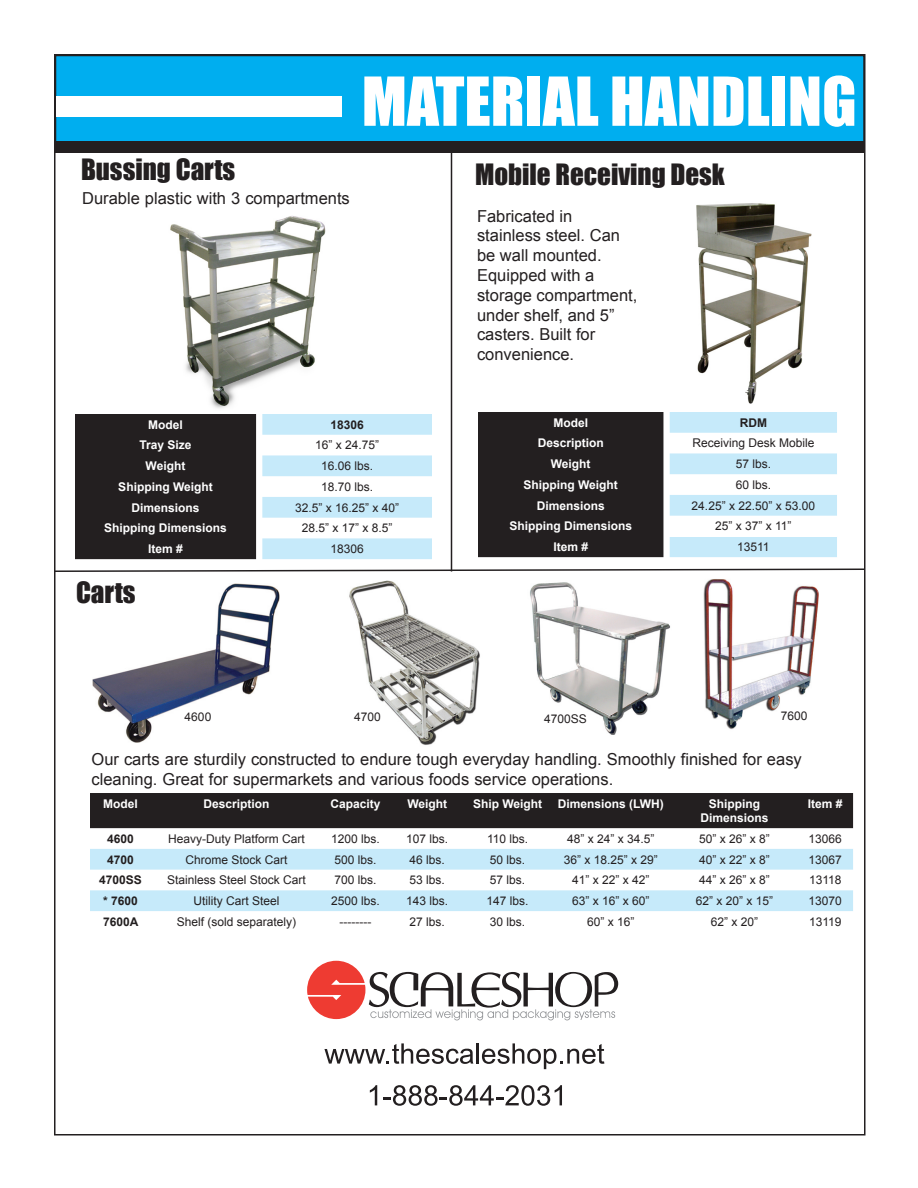
<style>
.page{position:relative;width:918px;height:1188px;background:#fff}
.page>*{position:absolute;margin:0;border:0;box-sizing:border-box;transform-origin:0 0}
.t1{font:62.4px "Impact";color:#fff}
.t2{font:27px "Impact";color:#231f20}
.t3{font:16.5px/19.8px "Arial";color:#231f20}
.t4{font:12px "Arial";color:#231f20}
.t5{font:700 12px/14.4px "Arial";color:#fff;text-align:center}
.t6{font:700 12px "Arial";color:#231f20}
</style>
<div class="page">
<div style="left:56px;top:56px;width:808px;height:86px;background:#00aeef"></div>
<div style="left:55px;top:55px;width:810px;height:87px;border:2px solid #231f20"></div>
<div style="left:54px;top:142px;width:811px;height:10px;background:#231f20"></div>
<div style="left:57px;top:96px;width:285px;height:21px;background:#fff"></div>
<img style="left:93px;top:583px;width:187px;height:159px">
<img style="left:349px;top:580px;width:131px;height:165px">
<img style="left:530px;top:582px;width:140px;height:153px">
<img style="left:703px;top:579px;width:116px;height:151px">
<div style="left:90px;top:793px;width:763px;height:35px;background:#231f20"></div>
<svg style="left:90px;top:849px;width:763px;height:62px;fill:#c6eafa"></svg>
<svg style="left:54px;top:568px;width:812px;height:5px"></svg>
<img style="left:170px;top:216px;width:156px;height:193px">
<div style="left:75px;top:414px;width:181px;height:145px;background:#231f20"></div>
<svg style="left:262px;top:414px;width:170px;height:145px"></svg>
<hr style="left:451px;top:152px;width:1px;height:420px;background:#231f20">
<div style="left:478px;top:412px;width:185px;height:145px;background:#231f20"></div>
<svg style="left:670px;top:412px;width:167px;height:145px"></svg>
<div style="left:670px;top:516px;width:167px;height:20px;background:#fff"></div>
<img style="left:696px;top:203px;width:116px;height:201px">
<svg style="left:307px;top:961px;width:311px;height:59px"></svg>
<svg style="left:370px;top:1085px;width:7px;height:20px"></svg>
<svg style="left:383px;top:1085px;width:179px;height:21px"></svg>
<svg style="left:324px;top:1043px;width:149px;height:21px"></svg>
<hr style="left:476px;top:1043px;width:3px;height:21px;background:#231f20">
<svg style="left:482px;top:1043px;width:122px;height:26px"></svg>
<h2 class="t2" style="left:81px;top:149px;width:156px">Bussing Carts</h2>
<h3 class="t3" style="left:82px;top:188px;width:269px">Durable plastic with 3 compartments</h3>
<h1 class="t1" style="left:362px;top:53px;width:496px">MATERIAL HANDLING</h1>
<h2 class="t2" style="left:475px;top:154px;width:251px">Mobile Receiving Desk</h2>
<h3 class="t3" style="left:477px;top:206px;width:162px">Fabricated in stainless steel. Can be wall mounted.<br>Equipped with a storage compartment, under shelf, and 5” casters. Built for convenience.</h3>
<p class="t5" style="left:148px;top:418px;width:36px">Model</p>
<p class="t6" style="left:330px;top:417px;width:35px">18306</p>
<p class="t5" style="left:140px;top:438px;width:54px">Tray Size</p>
<p class="t4" style="left:315px;top:437px;width:66px">16” x 24.75”</p>
<p class="t5" style="left:146px;top:459px;width:41px">Weight</p>
<p class="t4" style="left:321px;top:458px;width:54px">16.06 lbs.</p>
<p class="t5" style="left:118px;top:480px;width:96px">Shipping Weight</p>
<p class="t4" style="left:321px;top:479px;width:54px">18.70 lbs.</p>
<p class="t5" style="left:132px;top:501px;width:70px">Dimensions</p>
<p class="t4" style="left:295px;top:500px;width:106px">32.5” x 16.25” x 40”</p>
<p class="t5" style="left:104px;top:521px;width:124px">Shipping Dimensions</p>
<p class="t4" style="left:302px;top:520px;width:92px">28.5” x 17” x 8.5”</p>
<p class="t5" style="left:148px;top:542px;width:36px">Item #</p>
<p class="t4" style="left:330px;top:541px;width:35px">18306</p>
<h2 class="t2" style="left:76px;top:572px;width:61px">Carts</h2>
<p class="t5" style="left:553px;top:416px;width:36px">Model</p>
<p class="t6" style="left:740px;top:415px;width:29px">RDM</p>
<p class="t5" style="left:538px;top:436px;width:68px">Description</p>
<p class="t4" style="left:692px;top:435px;width:124px">Receiving Desk Mobile</p>
<p class="t5" style="left:551px;top:457px;width:41px">Weight</p>
<p class="t4" style="left:736px;top:456px;width:37px">57 lbs.</p>
<p class="t5" style="left:524px;top:478px;width:96px">Shipping Weight</p>
<p class="t4" style="left:736px;top:477px;width:37px">60 lbs.</p>
<p class="t5" style="left:537px;top:499px;width:70px">Dimensions</p>
<p class="t4" style="left:692px;top:498px;width:125px">24.25” x 22.50” x 53.00</p>
<p class="t5" style="left:509px;top:519px;width:124px">Shipping Dimensions</p>
<p class="t4" style="left:715px;top:518px;width:78px">25” x 37” x 11”</p>
<p class="t5" style="left:553px;top:540px;width:36px">Item #</p>
<p class="t4" style="left:737px;top:539px;width:34px">13511</p>
<p class="t4" style="left:185px;top:709px;width:28px">4600</p>
<p class="t4" style="left:354px;top:709px;width:28px">4700</p>
<p class="t4" style="left:544px;top:711px;width:44px">4700SS</p>
<p class="t4" style="left:781px;top:708px;width:28px">7600</p>
<h3 class="t3" style="left:91px;top:749px;width:712px">Our carts are sturdily constructed to endure tough everyday handling. Smoothly finished for easy cleaning. Great for supermarkets and various foods service operations.</h3>
<p class="t5" style="left:103px;top:797px;width:36px">Model</p>
<p class="t5" style="left:204px;top:797px;width:68px">Description</p>
<p class="t5" style="left:331px;top:797px;width:52px">Capacity</p>
<p class="t5" style="left:407px;top:797px;width:41px">Weight</p>
<p class="t5" style="left:473px;top:797px;width:71px">Ship Weight</p>
<p class="t5" style="left:558px;top:797px;width:107px">Dimensions (LWH)</p>
<p class="t5" style="left:700px;top:797px;width:70px">Shipping<br>Dimensions</p>
<p class="t5" style="left:808px;top:797px;width:36px">Item #</p>
<p class="t6" style="left:107px;top:831px;width:28px">4600</p>
<p class="t4" style="left:168px;top:831px;width:138px">Heavy-Duty Platform Cart</p>
<p class="t4" style="left:331px;top:831px;width:50px">1200 lbs.</p>
<p class="t4" style="left:406px;top:831px;width:44px">107 lbs.</p>
<p class="t4" style="left:487px;top:831px;width:43px">110 lbs.</p>
<p class="t4" style="left:567px;top:831px;width:89px">48” x 24” x 34.5”</p>
<p class="t4" style="left:699px;top:831px;width:72px">50” x 26” x 8”</p>
<p class="t4" style="left:809px;top:831px;width:35px">13066</p>
<p class="t6" style="left:107px;top:852px;width:28px">4700</p>
<p class="t4" style="left:186px;top:852px;width:104px">Chrome Stock Cart</p>
<p class="t4" style="left:335px;top:852px;width:44px">500 lbs.</p>
<p class="t4" style="left:410px;top:852px;width:37px">46 lbs.</p>
<p class="t4" style="left:490px;top:852px;width:37px">50 lbs.</p>
<p class="t4" style="left:564px;top:852px;width:96px">36” x 18.25” x 29”</p>
<p class="t4" style="left:699px;top:852px;width:72px">40” x 22” x 8”</p>
<p class="t4" style="left:809px;top:852px;width:35px">13067</p>
<p class="t6" style="left:99px;top:872px;width:44px">4700SS</p>
<p class="t4" style="left:167px;top:872px;width:140px">Stainless Steel Stock Cart</p>
<p class="t4" style="left:335px;top:872px;width:44px">700 lbs.</p>
<p class="t4" style="left:410px;top:872px;width:37px">53 lbs.</p>
<p class="t4" style="left:490px;top:872px;width:37px">57 lbs.</p>
<p class="t4" style="left:572px;top:872px;width:79px">41” x 22” x 42”</p>
<p class="t4" style="left:699px;top:872px;width:72px">44” x 26” x 8”</p>
<p class="t4" style="left:809px;top:872px;width:34px">13118</p>
<p class="t6" style="left:103px;top:893px;width:36px">* 7600</p>
<p class="t4" style="left:194px;top:893px;width:88px">Utility Cart Steel</p>
<p class="t4" style="left:331px;top:893px;width:50px">2500 lbs.</p>
<p class="t4" style="left:406px;top:893px;width:44px">143 lbs.</p>
<p class="t4" style="left:487px;top:893px;width:44px">147 lbs.</p>
<p class="t4" style="left:572px;top:893px;width:79px">63” x 16” x 60”</p>
<p class="t4" style="left:696px;top:893px;width:79px">62” x 20” x 15”</p>
<p class="t4" style="left:809px;top:893px;width:35px">13070</p>
<p class="t6" style="left:103px;top:914px;width:37px">7600A</p>
<p class="t4" style="left:177px;top:914px;width:121px">Shelf (sold separately)</p>
<p class="t4" style="left:340px;top:914px;width:33px">--------</p>
<p class="t4" style="left:410px;top:914px;width:37px">27 lbs.</p>
<p class="t4" style="left:490px;top:914px;width:37px">30 lbs.</p>
<p class="t4" style="left:587px;top:914px;width:49px">60” x 16”</p>
<p class="t4" style="left:711px;top:914px;width:49px">62” x 20”</p>
<p class="t4" style="left:809px;top:914px;width:34px">13119</p>
</div>
